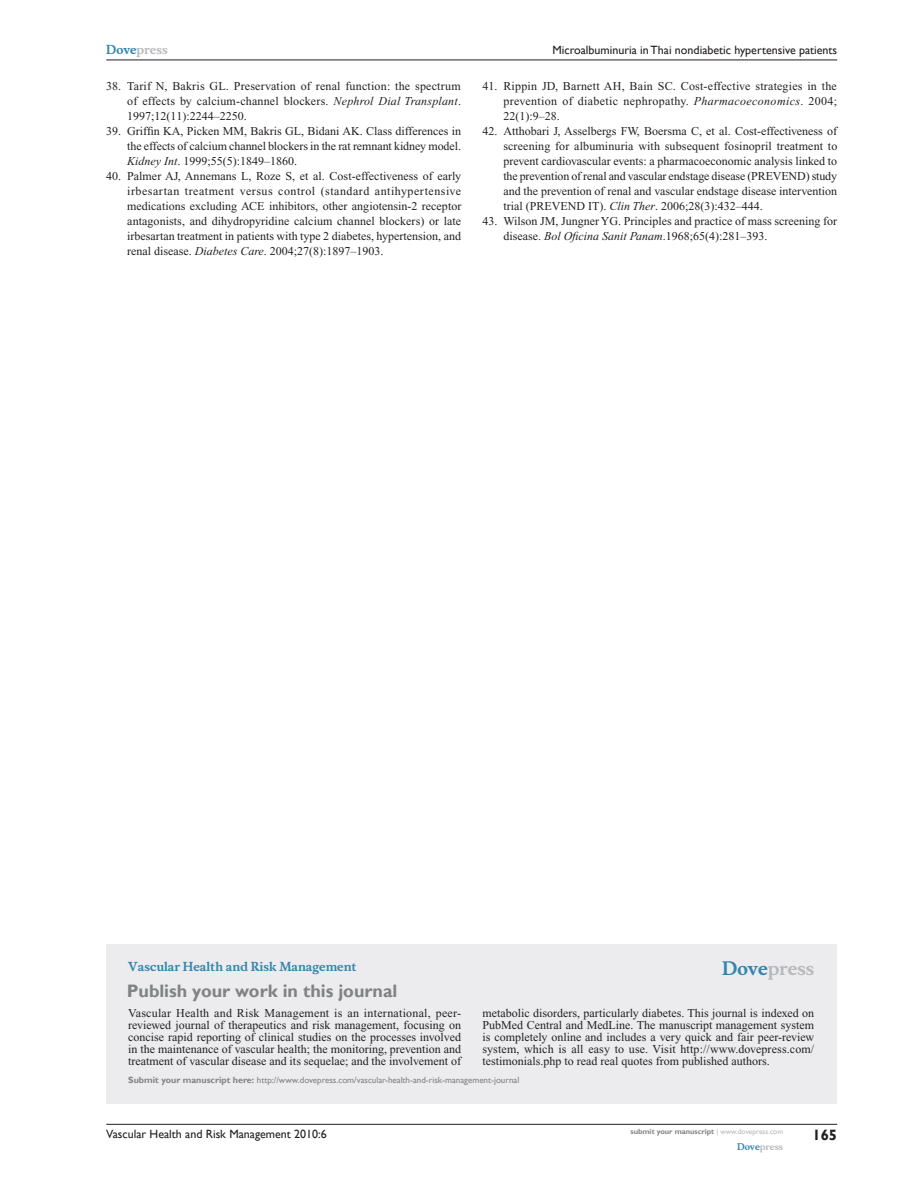
<style>
.page{position:relative;width:918px;height:1188px;background:#fff}
.page>*{position:absolute;margin:0;border:0;box-sizing:border-box;transform-origin:0 0}
.t1{font:700 18px "Gill Sans";color:#808285}
.t2{font:700 18px "Musee";color:#b8b9bc}
.t3{font:700 15px "Gill Sans";color:#231f20}
.t4{font:12px/15px "Times New Roman";color:#231f20;text-align:justify}
.t5{font:12px "Gill Sans";color:#231f20}
.t6{font:700 12px "Musee";color:#3485ae}
.t7{font:700 12px "Musee";color:#b8b9bc}
.t8{font:9px "Gill Sans";color:#808285}
.t9{font:700 9px "Musee";color:#b8b9bc}
.t10{font:700 7.5px "Gill Sans";color:#808285}
.s1{color:#3485ae}
.s2{font-style:italic}
.s3{font-weight:700}
.s4{font-weight:400;color:#b8b9bc}
</style>
<div class="page">
<div style="left:106px;top:944px;width:731px;height:159px;background:#ececee"></div>
<hr style="left:106px;top:1124px;width:731px;height:1px;background:#231f20">
<hr style="left:106px;top:60px;width:731px;height:1px;background:#231f20">
<p class="t7" style="left:106px;top:43px;width:63px"><span class="s1">Dove</span>press</p>
<p class="t5" style="left:553px;top:43px;width:286px">Microalbuminuria in Thai nondiabetic hypertensive patients</p>
<p class="t4" style="left:127px;top:79px;width:335px;text-indent:-21px">38. Tarif N, Bakris GL. Preservation of renal function: the spectrum of effects by calcium-channel blockers. <span class="s2">Nephrol Dial Transplant</span>.<br>1997;12(11):2244–2250.</p>
<p class="t4" style="left:127px;top:124px;width:335px;text-indent:-21px">39. Griffin KA, Picken MM, Bakris GL, Bidani AK. Class differences in the effects of calcium channel blockers in the rat remnant kidney model.<br><span class="s2">Kidney Int</span>. 1999;55(5):1849–1860.</p>
<p class="t4" style="left:127px;top:169px;width:336px;text-indent:-21px">40. Palmer AJ, Annemans L, Roze S, et al. Cost-effectiveness of early irbesartan treatment versus control (standard antihypertensive medications excluding ACE inhibitors, other angiotensin-2 receptor antagonists, and dihydropyridine calcium channel blockers) or late irbesartan treatment in patients with type 2 diabetes, hypertension, and renal disease. <span class="s2">Diabetes Care</span>. 2004;27(8):1897–1903.</p>
<p class="t4" style="left:503px;top:79px;width:335px;text-indent:-21px">41. Rippin JD, Barnett AH, Bain SC. Cost-effective strategies in the prevention of diabetic nephropathy. <span class="s2">Pharmacoeconomics</span>. 2004; 22(1):9–28.</p>
<p class="t4" style="left:503px;top:124px;width:335px;text-indent:-21px">42. Atthobari J, Asselbergs FW, Boersma C, et al. Cost-effectiveness of screening for albuminuria with subsequent fosinopril treatment to prevent cardiovascular events: a pharmacoeconomic analysis linked to the prevention of renal and vascular endstage disease (PREVEND) study and the prevention of renal and vascular endstage disease intervention trial (PREVEND IT). <span class="s2">Clin Ther</span>. 2006;28(3):432–444.</p>
<p class="t4" style="left:503px;top:214px;width:335px;text-indent:-21px">43. Wilson JM, Jungner YG. Principles and practice of mass screening for disease. <span class="s2">Bol Oficina Sanit Panam</span>.1968;65(4):281–393.</p>
<p class="t6" style="left:128px;top:959px;width:230px">Vascular Health and Risk Management</p>
<h1 class="t1" style="left:127px;top:980px;width:272px">Publish your work in this journal</h1>
<h1 class="t2" style="left:722px;top:958px;width:94px"><span class="s1">Dove</span>press</h1>
<p class="t4" style="left:128px;top:1007px;width:334px;line-height:12px">Vascular Health and Risk Management is an international, peer&shy;reviewed journal of therapeutics and risk management, focusing on concise rapid reporting of clinical studies on the processes involved in the maintenance of vascular health; the monitoring, prevention and treatment of vascular disease and its sequelae; and the involvement of</p>
<p class="t4" style="left:482px;top:1007px;width:333px;line-height:12px">metabolic disorders, particularly diabetes. This journal is indexed on PubMed Central and MedLine. The manuscript management system is completely online and includes a very quick and fair peer-review system, which is all easy to use. Visit http://www.dovepress.com/ testimonials.php to read real quotes from published authors.</p>
<p class="t8" style="left:128px;top:1075px;width:393px"><span class="s3">Submit your manuscript here:</span> http://www.dovepress.com/vascular-health-and-risk-management-journal</p>
<p class="t5" style="left:106px;top:1127px;width:222px">Vascular Health and Risk Management 2010:6</p>
<p class="t10" style="left:631px;top:1127px;width:154px">submit your manuscript <span class="s4">| www.dovepress.com</span></p>
<p class="t9" style="left:737px;top:1141px;width:48px"><span class="s1">Dove</span>press</p>
<p class="t3" style="left:812px;top:1126px;width:26px">165</p>
</div>
